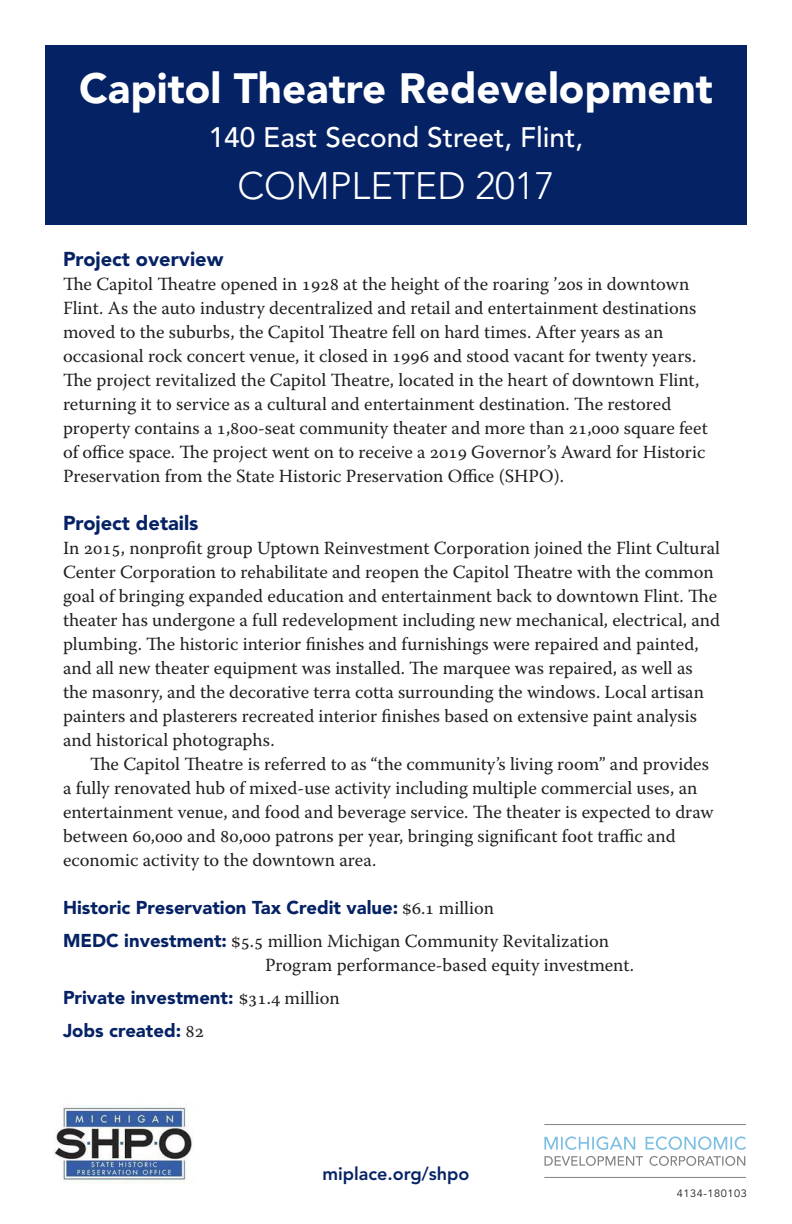
<style>
.page{position:relative;width:792px;height:1224px;background:#fff}
.page>*{position:absolute;margin:0;border:0;box-sizing:border-box;transform-origin:0 0}
.t1{font:900 42px "Avenir";color:#fff}
.t2{font:300 38px "Avenir";color:#fff}
.t3{font:500 28px "Avenir";color:#fff}
.t4{font:900 20px "Avenir";color:#052265}
.t5{font:18.4px/24px "Warnock Pro";color:#231f20}
.t6{font:900 18.4px "Avenir";color:#052265}
.t7{font:800 18px "Avenir";color:#052265}
.t8{font:10.6px "Avenir";letter-spacing:.05em;color:#231f20;scale:1.04 1}
.s1{font-family:"Warnock Pro";font-weight:400;color:#231f20}
.s2{font-family:"Avenir";font-weight:900;color:#052265}
</style>
<div class="page">
<div style="left:45px;top:45px;width:702px;height:180px;background:#052265"></div>
<svg style="left:544px;top:1156px;width:201px;height:10px"></svg>
<svg style="left:544px;top:1136px;width:202px;height:14px"></svg>
<hr style="left:544px;top:1124px;width:202px;height:1px;background:#808285">
<hr style="left:544px;top:1177px;width:202px;height:1px;background:#808285">
<img style="left:54px;top:1104px;width:139px;height:80px">
<p class="t1" style="left:79px;top:63px;width:635px">Capitol Theatre Redevelopment</p>
<p class="t3" style="left:209px;top:121px;width:376px">140 East Second Street, Flint,</p>
<p class="t2" style="left:238px;top:163px;width:318px">COMPLETED 2017</p>
<p class="t4" style="left:63px;top:246px;width:162px">Project overview</p>
<p class="t5" style="left:63px;top:271px;width:646px">The Capitol Theatre opened in 1928 at the height of the roaring ’20s in downtown Flint. As the auto industry decentralized and retail and entertainment destinations moved to the suburbs, the Capitol Theatre fell on hard times. After years as an occasional rock concert venue, it closed in 1996 and stood vacant for twenty years.<br>The project revitalized the Capitol Theatre, located in the heart of downtown Flint, returning it to service as a cultural and entertainment destination. The restored property contains a 1,800-seat community theater and more than 21,000 square feet of office space. The project went on to receive a 2019 Governor’s Award for Historic Preservation from the State Historic Preservation Office (SHPO).</p>
<p class="t4" style="left:63px;top:510px;width:137px">Project details</p>
<p class="t5" style="left:63px;top:535px;width:659px">In 2015, nonprofit group Uptown Reinvestment Corporation joined the Flint Cultural Center Corporation to rehabilitate and reopen the Capitol Theatre with the common goal of bringing expanded education and entertainment back to downtown Flint. The theater has undergone a full redevelopment including new mechanical, electrical, and plumbing. The historic interior finishes and furnishings were repaired and painted, and all new theater equipment was installed. The marquee was repaired, as well as the masonry, and the decorative terra cotta surrounding the windows. Local artisan painters and plasterers recreated interior finishes based on extensive paint analysis and historical photographs.</p>
<p class="t5" style="left:63px;top:751px;width:652px;text-indent:27px">The Capitol Theatre is referred to as “the community’s living room” and provides a fully renovated hub of mixed-use activity including multiple commercial uses, an entertainment venue, and food and beverage service. The theater is expected to draw between 60,000 and 80,000 patrons per year, bringing significant foot traffic and economic activity to the downtown area.</p>
<p class="t6" style="left:63px;top:896px;width:433px">Historic Preservation Tax Credit value: <span class="s1">$6.1 million</span></p>
<p class="t5" style="left:265px;top:928px;width:371px;text-indent:-202px"><span class="s2">MEDC investment:</span> $5.5 million Michigan Community Revitalization<br>Program performance-based equity investment.</p>
<p class="t6" style="left:63px;top:986px;width:278px">Private investment: <span class="s1">$31.4 million</span></p>
<p class="t6" style="left:63px;top:1019px;width:143px">Jobs created: <span class="s1">82</span></p>
<p class="t7" style="left:322px;top:1163px;width:149px">miplace.org/shpo</p>
<p class="t8" style="left:677px;top:1188px;width:69px">4134-180103</p>
</div>
